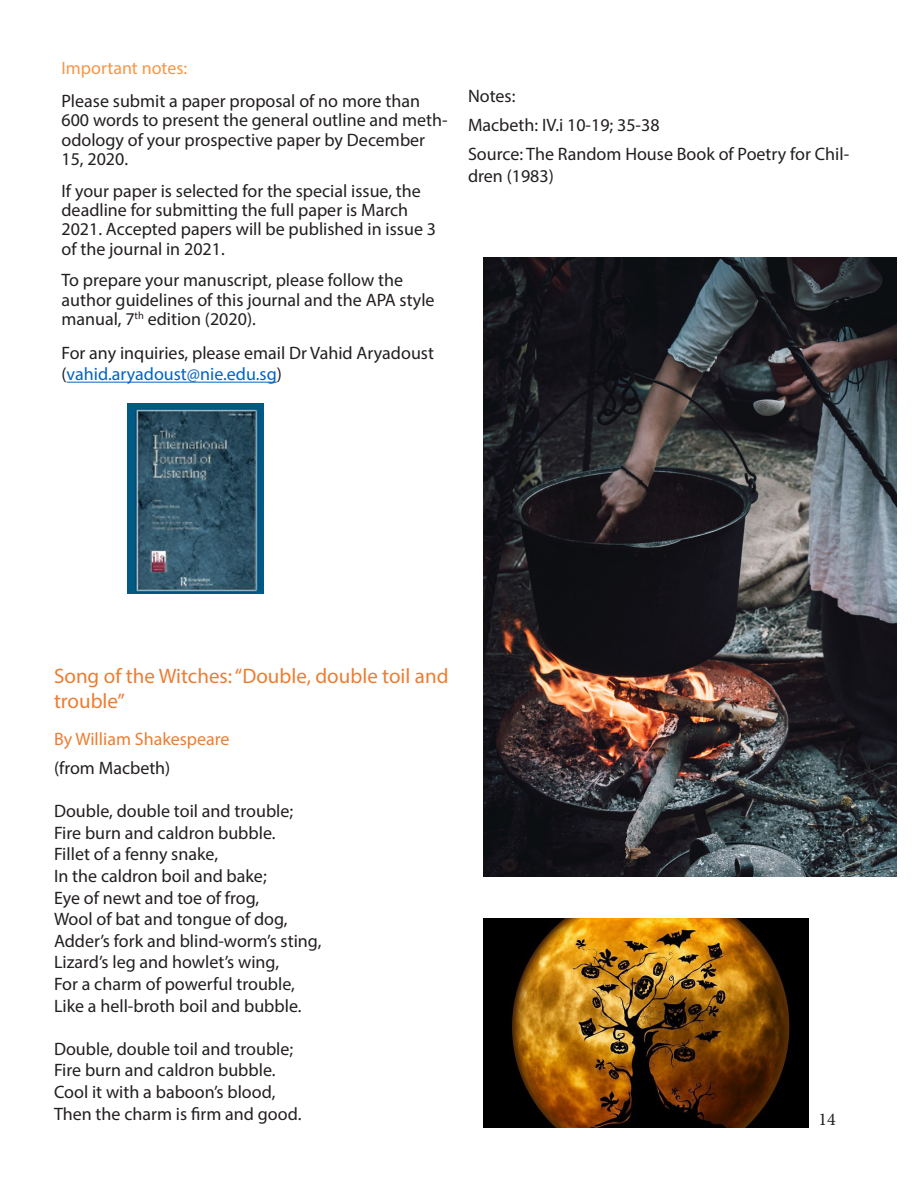
<style>
.page{position:relative;width:918px;height:1188px;background:#fff}
.page>*{position:absolute;margin:0;border:0;box-sizing:border-box;transform-origin:0 0}
.t1{font:21px/25.2px "Myriad Pro";color:#ed7d31}
.Body_Text{font:18px/19.4px "Myriad Pro";color:#231f20}
.t2{font:18px "Myriad Pro";color:#ed7d31}
.Body_Text-2{font:18px "Myriad Pro";color:#f79646}
.t3{font:18px "Minion Pro";color:#231f20}
.s1{color:#0462c1}
</style>
<div class="page">
<hr style="left:67px;top:382px;width:210px;height:1px;background:#0462c1">
<img style="left:127px;top:404px;width:136px;height:190px">
<img style="left:484px;top:257px;width:413px;height:619px">
<img style="left:484px;top:918px;width:324px;height:209px">
<p class="Body_Text-2" style="left:62px;top:57px;width:127px">Important notes:</p>
<p class="Body_Text" style="left:62px;top:91px;width:388px">Please submit a paper proposal of no more than 600 words to present the general outline and meth&shy;odology of your prospective paper by December 15, 2020.</p>
<p class="Body_Text" style="left:62px;top:181px;width:376px">If your paper is selected for the special issue, the deadline for submitting the full paper is March 2021. Accepted papers will be published in issue 3 of the journal in 2021.</p>
<p class="Body_Text" style="left:62px;top:270px;width:375px">To prepare your manuscript, please follow the author guidelines of this journal and the APA style manual, 7<sup>th</sup> edition (2020).</p>
<p class="Body_Text" style="left:62px;top:342px;width:374px;line-height:21.6px">For any inquiries, please email Dr Vahid Aryadoust (<span class="s1">vahid.aryadoust@nie.edu.sg</span>)</p>
<p class="Body_Text" style="left:468px;top:86px;width:49px">Notes:</p>
<p class="Body_Text" style="left:468px;top:115px;width:193px">Macbeth: IV.i 10-19; 35-38</p>
<p class="Body_Text" style="left:468px;top:143px;width:383px;line-height:21.6px">Source: The Random House Book of Poetry for Chil&shy;dren (1983)</p>
<p class="t1" style="left:54px;top:663px;width:396px">Song of the Witches: “Double, double toil and trouble”</p>
<p class="t2" style="left:54px;top:728px;width:177px">By William Shakespeare</p>
<p class="Body_Text" style="left:54px;top:758px;width:118px">(from Macbeth)</p>
<p class="Body_Text" style="left:54px;top:801px;width:241px">Double, double toil and trouble;</p>
<p class="Body_Text" style="left:54px;top:823px;width:223px">Fire burn and caldron bubble.</p>
<p class="Body_Text" style="left:54px;top:844px;width:166px">Fillet of a fenny snake,</p>
<p class="Body_Text" style="left:54px;top:866px;width:214px">In the caldron boil and bake;</p>
<p class="Body_Text" style="left:54px;top:888px;width:207px">Eye of newt and toe of frog,</p>
<p class="Body_Text" style="left:54px;top:909px;width:235px">Wool of bat and tongue of dog,</p>
<p class="Body_Text" style="left:54px;top:931px;width:269px">Adder’s fork and blind-worm’s sting,</p>
<p class="Body_Text" style="left:54px;top:952px;width:227px">Lizard’s leg and howlet’s wing,</p>
<p class="Body_Text" style="left:54px;top:974px;width:242px">For a charm of powerful trouble,</p>
<p class="Body_Text" style="left:54px;top:996px;width:249px">Like a hell-broth boil and bubble.</p>
<p class="Body_Text" style="left:54px;top:1039px;width:241px">Double, double toil and trouble;</p>
<p class="Body_Text" style="left:54px;top:1060px;width:223px">Fire burn and caldron bubble.</p>
<p class="Body_Text" style="left:54px;top:1082px;width:223px">Cool it with a baboon’s blood,</p>
<p class="Body_Text" style="left:54px;top:1104px;width:249px">Then the charm is firm and good.</p>
<p class="t3" style="left:819px;top:1108px;width:19px">14</p>
</div>
